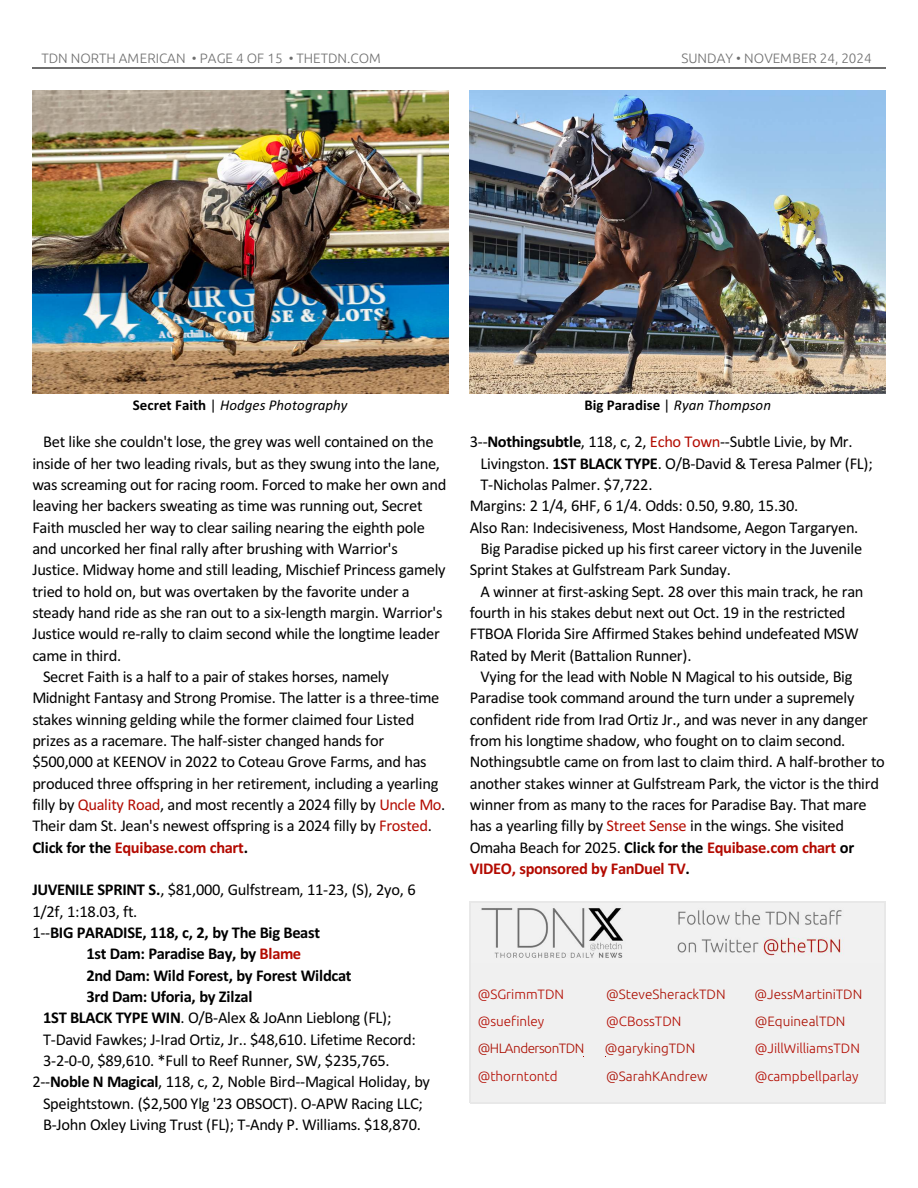
<style>
.page{position:relative;width:918px;height:1188px;background:#fff}
.page>*{position:absolute;margin:0;border:0;box-sizing:border-box;transform-origin:0 0}
.t1{font:16.5px "Calibri";letter-spacing:-.02em;color:#000}
.t2{font:700 16.5px "Calibri";letter-spacing:-.025em;color:#000}
.t3{font:700 16.5px "Calibri";letter-spacing:-.025em;color:#b30a00}
.t4{font:italic 15px "Calibri";color:#000}
.t5{font:300 13.5px "Ubuntu";color:#b30a00}
.t6{font:300 13.5px "Ubuntu";color:#ab0d00}
.t7{font:300 13.5px "Ubuntu";color:#6e6e6e}
.t8{font:300 13.5px "Ubuntu";letter-spacing:-.04em;color:#ab0d00}
.s1{font-weight:700;font-style:normal}
.s2{font-style:normal}
.s3{color:#b30b00}
.s4{color:#000}
.s5{font-weight:700}
.s6{font-weight:400}
.s7{font-weight:700;color:#b30a00}
</style>
<div class="page">
<hr style="left:32px;top:67px;width:853px;height:2px;background:#6e6e6e">
<img style="left:32px;top:91px;width:416px;height:302px">
<img style="left:470px;top:91px;width:416px;height:302px">
<div style="left:470px;top:902px;width:415px;height:201px;background:#f0f0f0"></div>
<img style="left:481px;top:908px;width:362px;height:50px">
<hr style="left:470px;top:902px;width:1px;height:201px;background:#e8e8e8">
<hr style="left:884px;top:902px;width:1px;height:201px;background:#e8e8e8">
<hr style="left:470px;top:902px;width:415px;height:1px;background:#e8e8e8">
<hr style="left:470px;top:1102px;width:415px;height:1px;background:#e8e8e8">
<p class="t7" style="left:41px;top:53px;width:341px">TDN NORTH AMERICAN • PAGE 4 OF 15 • THETDN.COM</p>
<p class="t7" style="left:681px;top:53px;width:192px">SUNDAY • NOVEMBER 24, 2024</p>
<p class="t4" style="left:133px;top:398px;width:216px"><span class="s1">Secret Faith</span> <span class="s2">|</span> Hodges Photography</p>
<p class="t4" style="left:584px;top:398px;width:188px"><span class="s1">Big Paradise</span> <span class="s2">|</span> Ryan Thompson</p>
<p class="t1" style="left:43px;top:435px;width:392px">Bet like she couldn't lose, the grey was well contained on the</p>
<p class="t1" style="left:32px;top:456px;width:409px">inside of her two leading rivals, but as they swung into the lane,</p>
<p class="t1" style="left:32px;top:478px;width:415px">was screaming out for racing room. Forced to make her own and</p>
<p class="t1" style="left:32px;top:499px;width:392px">leaving her backers sweating as time was running out, Secret</p>
<p class="t1" style="left:32px;top:520px;width:394px">Faith muscled her way to clear sailing nearing the eighth pole</p>
<p class="t1" style="left:32px;top:542px;width:367px">and uncorked her final rally after brushing with Warrior's</p>
<p class="t1" style="left:32px;top:563px;width:415px">Justice. Midway home and still leading, Mischief Princess gamely</p>
<p class="t1" style="left:32px;top:584px;width:379px">tried to hold on, but was overtaken by the favorite under a</p>
<p class="t1" style="left:32px;top:606px;width:412px">steady hand ride as she ran out to a six-length margin. Warrior's</p>
<p class="t1" style="left:32px;top:627px;width:409px">Justice would re-rally to claim second while the longtime leader</p>
<p class="t1" style="left:32px;top:648px;width:90px">came in third.</p>
<p class="t1" style="left:43px;top:670px;width:347px">Secret Faith is a half to a pair of stakes horses, namely</p>
<p class="t1" style="left:32px;top:691px;width:408px">Midnight Fantasy and Strong Promise. The latter is a three-time</p>
<p class="t1" style="left:32px;top:712px;width:384px">stakes winning gelding while the former claimed four Listed</p>
<p class="t1" style="left:32px;top:734px;width:353px">prizes as a racemare. The half-sister changed hands for</p>
<p class="t1" style="left:32px;top:755px;width:396px">$500,000 at KEENOV in 2022 to Coteau Grove Farms, and has</p>
<p class="t1" style="left:32px;top:776px;width:408px">produced three offspring in her retirement, including a yearling</p>
<p class="t1" style="left:32px;top:798px;width:414px">filly by <span class="s3">Quality Road</span>, and most recently a 2024 filly by <span class="s3">Uncle Mo</span>.</p>
<p class="t1" style="left:32px;top:819px;width:401px">Their dam St. Jean's newest offspring is a 2024 filly by <span class="s3">Frosted</span>.</p>
<p class="t3" style="left:32px;top:840px;width:217px"><span class="s4">Click for the</span> Equibase.com chart<span class="s4">.</span></p>
<p class="t1" style="left:32px;top:883px;width:385px"><span class="s5">JUVENILE SPRINT S.</span>, $81,000, Gulfstream, 11-23, (S), 2yo, 6</p>
<p class="t1" style="left:32px;top:904px;width:107px">1/2f, 1:18.03, ft.</p>
<p class="t2" style="left:32px;top:926px;width:289px"><span class="s6">1--</span>BIG PARADISE, 118, c, 2, by The Big Beast</p>
<p class="t2" style="left:86px;top:947px;width:216px">1st Dam: Paradise Bay, by <span class="s3">Blame</span></p>
<p class="t2" style="left:86px;top:968px;width:267px">2nd Dam: Wild Forest, by Forest Wildcat</p>
<p class="t2" style="left:86px;top:990px;width:168px">3rd Dam: Uforia, by Zilzal</p>
<p class="t1" style="left:43px;top:1011px;width:350px"><span class="s5">1ST BLACK TYPE WIN</span>. O/B-Alex &amp; JoAnn Lieblong (FL);</p>
<p class="t1" style="left:43px;top:1032px;width:374px">T-David Fawkes; J-Irad Ortiz, Jr.. $48,610. Lifetime Record:</p>
<p class="t1" style="left:43px;top:1054px;width:348px">3-2-0-0, $89,610. *Full to Reef Runner, SW, $235,765.</p>
<p class="t1" style="left:32px;top:1075px;width:399px">2--<span class="s5">Noble N Magical</span>, 118, c, 2, Noble Bird--Magical Holiday, by</p>
<p class="t1" style="left:43px;top:1096px;width:381px">Speightstown. ($2,500 Ylg '23 OBSOCT). O-APW Racing LLC;</p>
<p class="t1" style="left:43px;top:1118px;width:379px">B-John Oxley Living Trust (FL); T-Andy P. Williams. $18,870.</p>
<p class="t1" style="left:470px;top:435px;width:384px">3--<span class="s5">Nothingsubtle</span>, 118, c, 2, <span class="s3">Echo Town</span>--Subtle Livie, by Mr.</p>
<p class="t1" style="left:481px;top:456px;width:394px">Livingston. <span class="s5">1ST BLACK TYPE</span>. O/B-David &amp; Teresa Palmer (FL);</p>
<p class="t1" style="left:481px;top:478px;width:174px">T-Nicholas Palmer. $7,722.</p>
<p class="t1" style="left:470px;top:499px;width:330px">Margins: 2 1/4, 6HF, 6 1/4. Odds: 0.50, 9.80, 15.30.</p>
<p class="t1" style="left:470px;top:520px;width:390px">Also Ran: Indecisiveness, Most Handsome, Aegon Targaryen.</p>
<p class="t1" style="left:481px;top:542px;width:383px">Big Paradise picked up his first career victory in the Juvenile</p>
<p class="t1" style="left:470px;top:563px;width:263px">Sprint Stakes at Gulfstream Park Sunday.</p>
<p class="t1" style="left:481px;top:584px;width:385px">A winner at first-asking Sept. 28 over this main track, he ran</p>
<p class="t1" style="left:470px;top:606px;width:377px">fourth in his stakes debut next out Oct. 19 in the restricted</p>
<p class="t1" style="left:470px;top:627px;width:391px">FTBOA Florida Sire Affirmed Stakes behind undefeated MSW</p>
<p class="t1" style="left:470px;top:648px;width:223px">Rated by Merit (Battalion Runner).</p>
<p class="t1" style="left:481px;top:670px;width:374px">Vying for the lead with Noble N Magical to his outside, Big</p>
<p class="t1" style="left:470px;top:691px;width:386px">Paradise took command around the turn under a supremely</p>
<p class="t1" style="left:470px;top:712px;width:400px">confident ride from Irad Ortiz Jr., and was never in any danger</p>
<p class="t1" style="left:470px;top:734px;width:377px">from his longtime shadow, who fought on to claim second.</p>
<p class="t1" style="left:470px;top:755px;width:417px">Nothingsubtle came on from last to claim third. A half-brother to</p>
<p class="t1" style="left:470px;top:776px;width:411px">another stakes winner at Gulfstream Park, the victor is the third</p>
<p class="t1" style="left:470px;top:798px;width:399px">winner from as many to the races for Paradise Bay. That mare</p>
<p class="t1" style="left:470px;top:819px;width:376px">has a yearling filly by <span class="s3">Street Sense</span> in the wings. She visited</p>
<p class="t1" style="left:470px;top:840px;width:386px">Omaha Beach for 2025. <span class="s5">Click for the</span> <span class="s7">Equibase.com chart</span> <span class="s5">or</span></p>
<p class="t3" style="left:470px;top:862px;width:222px">VIDEO, sponsored by FanDuel TV<span class="s4">.</span></p>
<p class="t5" style="left:478px;top:988px;width:88px">@SGrimmTDN</p>
<p class="t6" style="left:606px;top:988px;width:121px">@SteveSherackTDN</p>
<p class="t6" style="left:755px;top:988px;width:109px">@JessMartiniTDN</p>
<p class="t5" style="left:478px;top:1016px;width:68px">@suefinley</p>
<p class="t5" style="left:606px;top:1016px;width:77px">@CBossTDN</p>
<p class="t6" style="left:755px;top:1016px;width:92px">@EquinealTDN</p>
<p class="t8" style="left:478px;top:1043px;width:108px">@HLAndersonTDN</p>
<p class="t6" style="left:605px;top:1043px;width:92px">@garykingTDN</p>
<p class="t5" style="left:755px;top:1043px;width:107px">@JillWilliamsTDN</p>
<p class="t5" style="left:478px;top:1070px;width:81px">@thorntontd</p>
<p class="t6" style="left:606px;top:1070px;width:103px">@SarahKAndrew</p>
<p class="t5" style="left:755px;top:1070px;width:105px">@campbellparlay</p>
</div>
